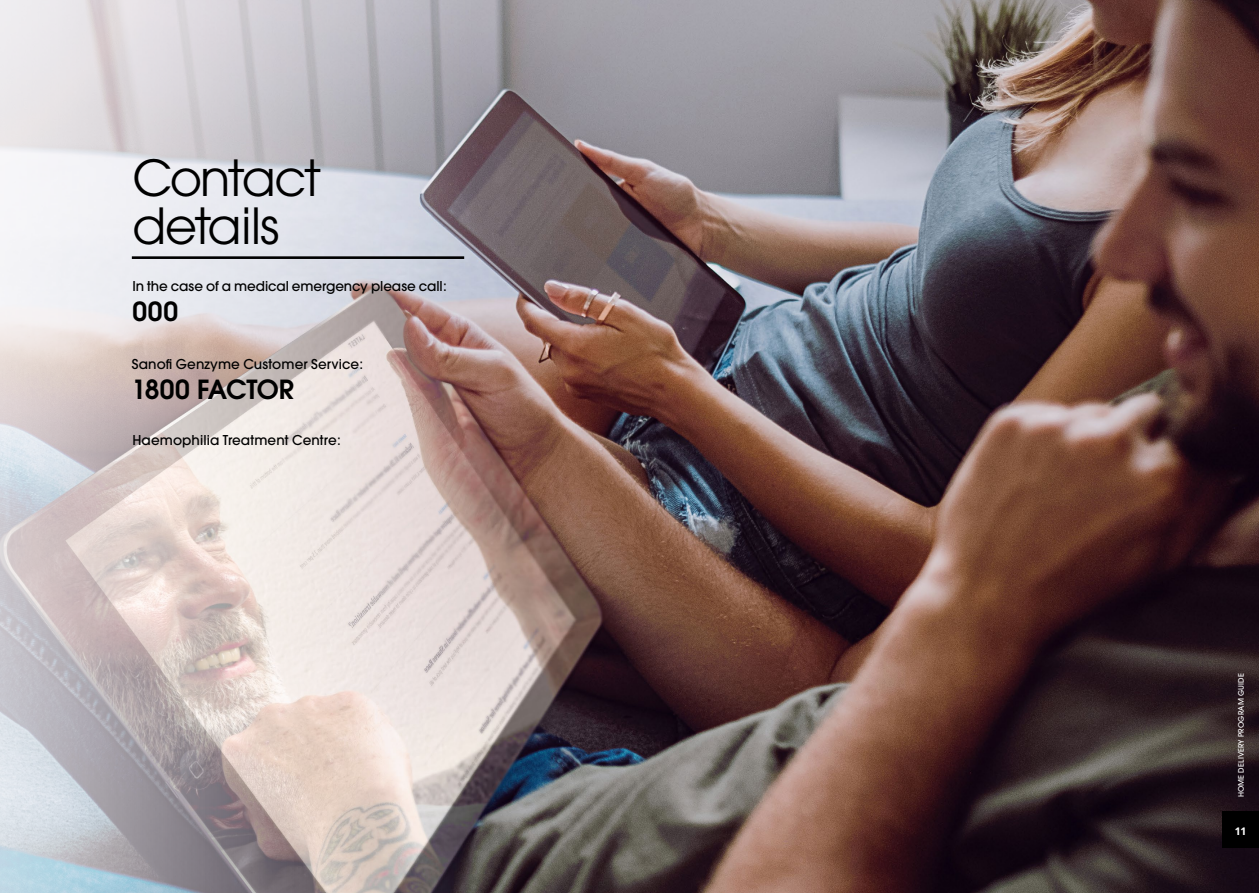
<style>
.page{position:relative;width:1259px;height:893px;background:#fff}
.page>*{position:absolute;margin:0;border:0;box-sizing:border-box;transform-origin:0 0}
.t1{font:49.5px/48px "Avant Garde";letter-spacing:-.045em;color:#000}
.t2{font:600 26.25px "Avant Garde";color:#000}
.t3{font:500 13.5px "Avant Garde";color:#000}
.t4{font:700 10.5px "Noto Sans";color:#fff}
.t5{font:500 7.5px "Avant Garde";letter-spacing:.02em;color:#fff}
</style>
<div class="page">
<img style="left:480px;top:0;width:779px;height:893px">
<svg style="left:0;top:0;width:480px;height:893px"></svg>
<div style="left:1222px;top:811px;width:37px;height:37px;background:#000"></div>
<hr style="left:132px;top:256px;width:332px;height:3px;background:#000">
<svg style="left:77px;top:437px;width:62px;height:24px"></svg>
<div style="left:94px;top:284px;width:63px;height:23px;background:#ecedf2"></div>
<div style="left:94px;top:361px;width:63px;height:23px;background:#d3c0b9"></div>
<div style="left:77px;top:422px;width:62px;height:13px;background:#c0b3b5"></div>
<div style="left:94px;top:268px;width:63px;height:13px;background:#ecedf2"></div>
<svg style="left:94px;top:346px;width:63px;height:12px"></svg>
<p class="t1" style="left:132px;top:154px;width:190px">Contact details</p>
<p class="t3" style="left:132px;top:277px;width:316px">In the case of a medical emergency please call:</p>
<p class="t2" style="left:132px;top:294px;width:47px">000</p>
<p class="t3" style="left:132px;top:355px;width:233px">Sanofi Genzyme Customer Service:</p>
<p class="t2" style="left:132px;top:372px;width:164px">1800 FACTOR</p>
<p class="t3" style="left:132px;top:431px;width:210px">Haemophilia Treatment Centre:</p>
<p class="t5" style="left:1236px;top:797px;width:126px;rotate:-90deg">HOME DELIVERY PROGRAM GUIDE</p>
<p class="t4" style="left:1234px;top:824px;width:13px">11</p>
</div>
